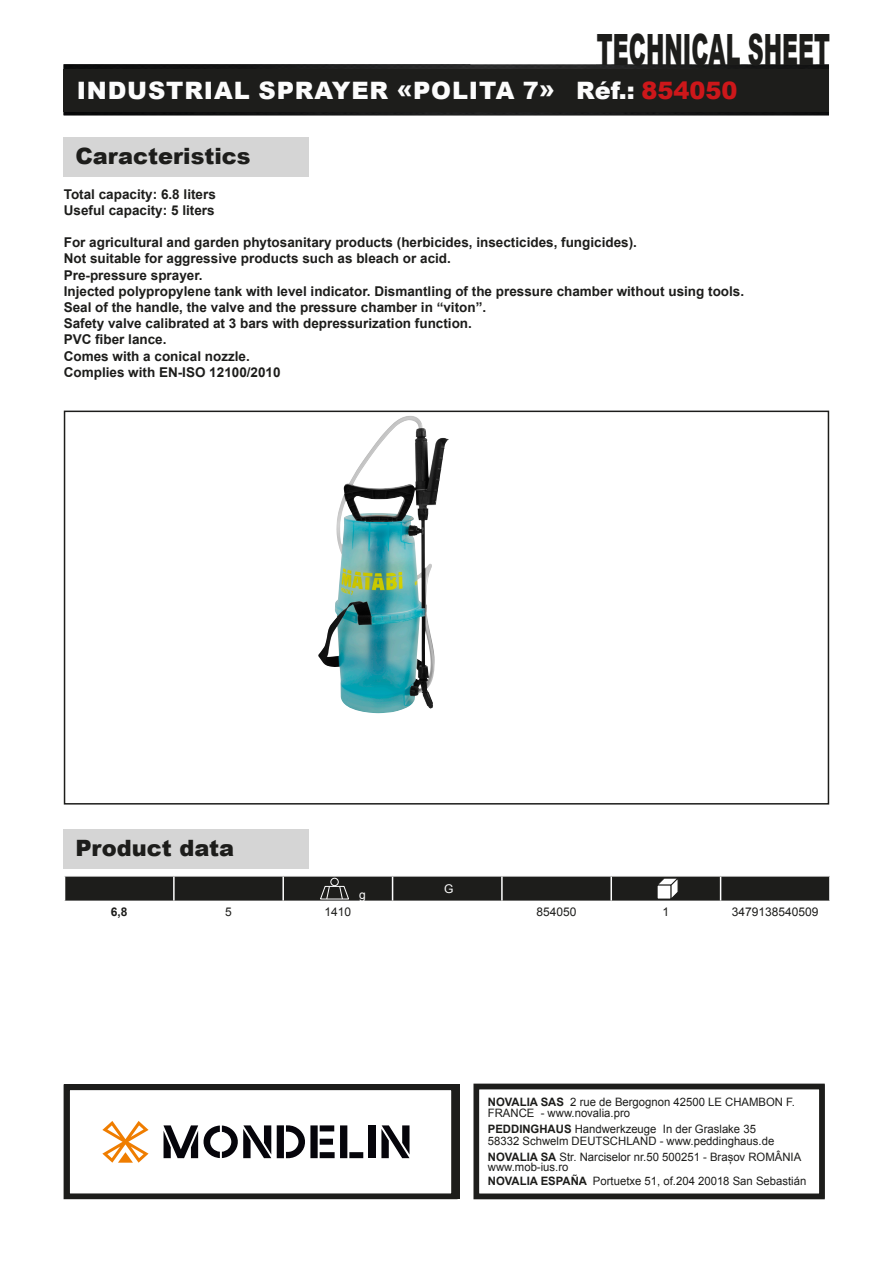
<style>
.page{position:relative;width:893px;height:1263px;background:#fff}
.page>*{position:absolute;margin:0;border:0;box-sizing:border-box;transform-origin:0 0}
.t1{font:900 43.2px "Arial";color:#1d1d1b;scale:.51 1}
.t2{font:900 24px "Arial";letter-spacing:.035em;color:#fcfcfc}
.t3{font:900 22.5px "Arial";color:#1d1d1b}
.t4{font:700 13.5px/16.2px "Arial";color:#1d1d1b}
.t5{font:12.9px/14.2px "Arial";color:#1d1d1b}
.t6{font:700 12.9px "Arial";color:#1d1d1b}
.t7{font:12px "Arial";color:#1d1d1b}
.t8{font:700 12px "Arial";color:#1d1d1b}
.t9{font:12px "Arial";color:#fff}
.t10{font:11.55px/11.6px "Arial";color:#1d1d1b}
.s1{color:#cd171a}
.s2{font-weight:700}
</style>
<div class="page">
<img style="left:64px;top:64px;width:765px;height:51px">
<div style="left:64px;top:69px;width:765px;height:43px;background:#1d1d1b"></div>
<div style="left:64px;top:137px;width:245px;height:40px;background:#d5d5d5"></div>
<div style="left:64px;top:411px;width:765px;height:393px;border:2px solid #1d1d1b"></div>
<div style="left:64px;top:830px;width:245px;height:39px;background:#d5d5d5"></div>
<svg style="left:64px;top:876px;width:766px;height:25px;background:#2d2d2c"></svg>
<img style="left:318px;top:416px;width:131px;height:297px">
<div style="left:473px;top:1084px;width:352px;height:115px;border:6px solid #1d1d1b"></div>
<div style="left:64px;top:1084px;width:393px;height:115px;border:6px solid #1d1d1b"></div>
<svg style="left:277px;top:1125px;width:86px;height:33px"></svg>
<div style="left:369px;top:1125px;width:7px;height:33px;background:#06050b"></div>
<svg style="left:381px;top:1125px;width:28px;height:33px"></svg>
<svg style="left:102px;top:1121px;width:47px;height:42px"></svg>
<svg style="left:164px;top:1125px;width:107px;height:33px"></svg>
<h1 class="t1" style="left:597px;top:18px;width:458px">TECHNICAL SHEET</h1>
<h2 class="t2" style="left:77px;top:73px;width:662px">INDUSTRIAL SPRAYER «POLITA 7» Réf.: <span class="s1">854050</span></h2>
<h3 class="t3" style="left:75px;top:140px;width:177px">Caracteristics</h3>
<p class="t4" style="left:64px;top:186px;width:154px">Total capacity: 6.8 liters<br>Useful capacity: 5 liters</p>
<p class="t4" style="left:64px;top:235px;width:682px">For agricultural and garden phytosanitary products (herbicides, insecticides, fungicides).<br>Not suitable for aggressive products such as bleach or acid.<br>Pre-pressure sprayer.<br>Injected polypropylene tank with level indicator. Dismantling of the pressure chamber without using tools.<br>Seal of the handle, the valve and the pressure chamber in “viton”.<br>Safety valve calibrated at 3 bars with depressurization function.<br>PVC fiber lance.<br>Comes with a conical nozzle.<br>Complies with EN-ISO 12100/2010</p>
<h3 class="t3" style="left:75px;top:832px;width:160px">Product data</h3>
<p class="t9" style="left:359px;top:887px;width:8px">g</p>
<p class="t9" style="left:444px;top:880px;width:11px">G</p>
<p class="t8" style="left:111px;top:903px;width:18px">6,8</p>
<p class="t7" style="left:225px;top:904px;width:8px">5</p>
<p class="t7" style="left:325px;top:904px;width:28px">1410</p>
<p class="t7" style="left:537px;top:904px;width:42px">854050</p>
<p class="t7" style="left:663px;top:904px;width:8px">1</p>
<p class="t7" style="left:732px;top:904px;width:88px">3479138540509</p>
<p class="t10" style="left:488px;top:1096px;width:309px"><span class="s2">NOVALIA SAS</span> 2 rue de Bergognon 42500 LE CHAMBON F.<br>FRANCE - www.novalia.pro</p>
<p class="t10" style="left:488px;top:1123px;width:288px"><span class="s2">PEDDINGHAUS</span> Handwerkzeuge In der Graslake 35<br>58332 Schwelm DEUTSCHLAND - www.peddinghaus.de</p>
<p class="t10" style="left:488px;top:1151px;width:315px;line-height:10.2px"><span class="s2">NOVALIA SA</span> Str. Narciselor nr.50 500251 - Brașov ROMÂNIA www.mob-ius.ro</p>
<p class="t10" style="left:488px;top:1175px;width:320px"><span class="s2">NOVALIA ESPAÑA</span> Portuetxe 51, of.204 20018 San Sebastián</p>
<p class="t6" style="left:504px;top:1105px;width:86px">NOVALIA SAS</p>
<p class="t5" style="left:504px;top:1121px;width:181px">2 rue de Bergognon 42500<br>LE CHAMBON FEUGEROLLES<br>FRANCE<br>www.novalia.pro</p>
</div>
